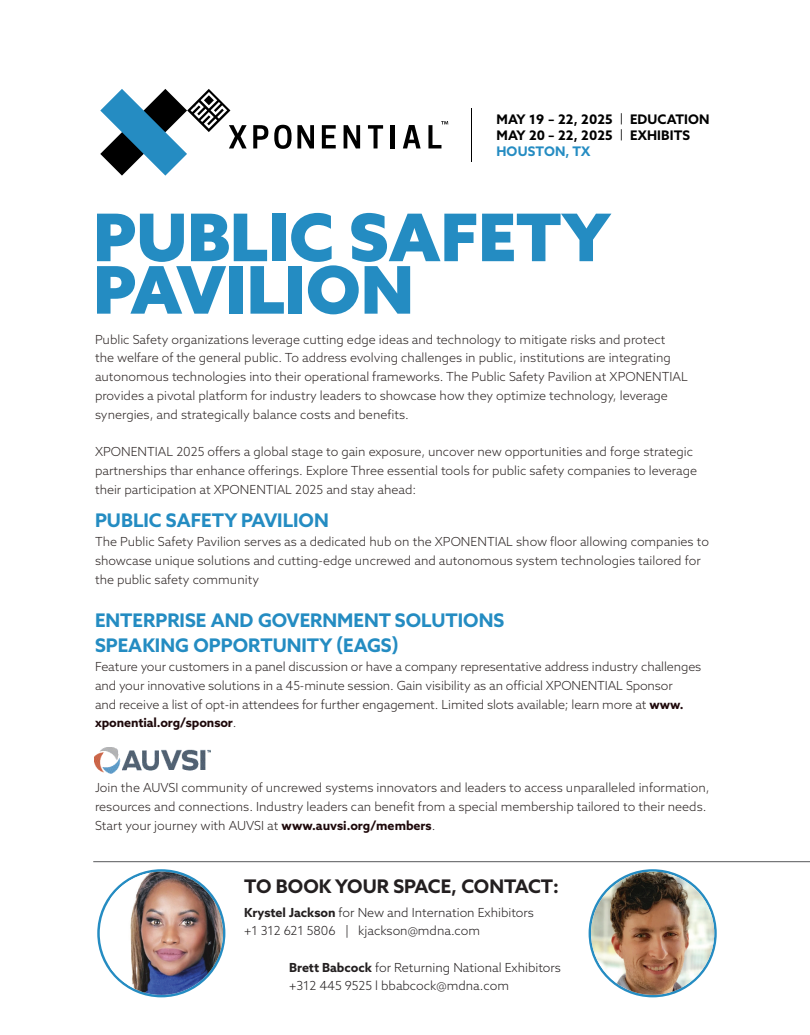
<style>
.page{position:relative;width:810px;height:1035px;background:#fff}
.page>*{position:absolute;margin:0;border:0;box-sizing:border-box;transform-origin:0 0}
.t1{font:900 65.62px/52.5px "Azo Sans";color:#248cc2}
.t2{font:700 18.75px/25px "Azo Sans";color:#248cc2}
.t3{font:700 18.75px "Azo Sans";color:#231f20}
.t4{font:700 13.25px/15.9px "Azo Sans";letter-spacing:.01em;color:#000}
.t5{font:300 12.5px/18.8px "Azo Sans";color:#2c2524}
.t6{font:300 12.5px/18.1px "Azo Sans";color:#231f20}
.s1{color:#258cc2}
.s2{font-weight:700;color:#1e090b}
.s3{font-weight:700}
</style>
<div class="page">
<hr style="left:93px;top:861px;width:717px;height:1px;background:#57585a">
<svg style="left:97px;top:869px;width:128px;height:128px"></svg>
<div style="left:100px;top:872px;width:123px;height:123px;background:#fff;border-radius:50%"></div>
<img style="left:110px;top:872px;width:113px;height:123px">
<img style="left:94px;top:747px;width:116px;height:26px">
<svg style="left:253px;top:125px;width:15px;height:23px"></svg>
<svg style="left:274px;top:125px;width:40px;height:24px"></svg>
<svg style="left:322px;top:125px;width:14px;height:23px"></svg>
<svg style="left:344px;top:125px;width:16px;height:23px"></svg>
<svg style="left:368px;top:125px;width:15px;height:23px"></svg>
<hr style="left:391px;top:125px;width:4px;height:23px;background:#000">
<svg style="left:403px;top:125px;width:18px;height:23px"></svg>
<svg style="left:428px;top:121px;width:20px;height:27px"></svg>
<svg style="left:100px;top:89px;width:147px;height:87px"></svg>
<hr style="left:472px;top:109px;width:1px;height:53px;background:#000">
<svg style="left:589px;top:869px;width:128px;height:128px"></svg>
<img style="left:591px;top:872px;width:123px;height:123px;border-radius:62px">
<p class="t4" style="left:496px;top:111px;width:215px">MAY 19 – 22, 2025 <sup>|</sup> EDUCATION<br>MAY 20 – 22, 2025 <sup>|</sup> EXHIBITS<br><span class="s1">HOUSTON, TX</span></p>
<h1 class="t1" style="left:93px;top:210px;width:519px">PUBLIC SAFETY<br>PAVILION</h1>
<p class="t5" style="left:95px;top:330px;width:594px">Public Safety organizations leverage cutting edge ideas and technology to mitigate risks and protect<br>the welfare of the general public. To address evolving challenges in public, institutions are integrating autonomous technologies into their operational frameworks. The Public Safety Pavilion at XPONENTIAL provides a pivotal platform for industry leaders to showcase how they optimize technology, leverage synergies, and strategically balance costs and benefits.</p>
<p class="t5" style="left:95px;top:442px;width:604px">XPONENTIAL 2025 offers a global stage to gain exposure, uncover new opportunities and forge strategic partnerships thar enhance offerings. Explore Three essential tools for public safety companies to leverage their participation at XPONENTIAL 2025 and stay ahead:</p>
<h2 class="t2" style="left:95px;top:508px;width:235px">PUBLIC SAFETY PAVILION</h2>
<p class="t5" style="left:95px;top:532px;width:615px">The Public Safety Pavilion serves as a dedicated hub on the XPONENTIAL show floor allowing companies to showcase unique solutions and cutting-edge uncrewed and autonomous system technologies tailored for the public safety community</p>
<h2 class="t2" style="left:95px;top:608px;width:411px">ENTERPRISE AND GOVERNMENT SOLUTIONS<br>SPEAKING OPPORTUNITY (EAGS)</h2>
<p class="t5" style="left:95px;top:657px;width:608px">Feature your customers in a panel discussion or have a company representative address industry challenges and your innovative solutions in a 45-minute session. Gain visibility as an official XPONENTIAL Sponsor<br>and receive a list of opt-in attendees for further engagement. Limited slots available; learn more at <span class="s2">www. xponential.org/sponsor</span>.</p>
<p class="t5" style="left:95px;top:778px;width:616px">Join the AUVSI community of uncrewed systems innovators and leaders to access unparalleled information, resources and connections. Industry leaders can benefit from a special membership tailored to their needs.<br>Start your journey with AUVSI at <span class="s2">www.auvsi.org/members</span>.</p>
<h2 class="t3" style="left:244px;top:874px;width:316px">TO BOOK YOUR SPACE, CONTACT:</h2>
<p class="t6" style="left:244px;top:904px;width:291px"><span class="s3">Krystel Jackson</span> for New and Internation Exhibitors +1 312 621 5806 | kjackson@mdna.com</p>
<p class="t6" style="left:289px;top:958px;width:273px"><span class="s3">Brett Babcock</span> for Returning National Exhibitors +312 445 9525 l bbabcock@mdna.com</p>
</div>
